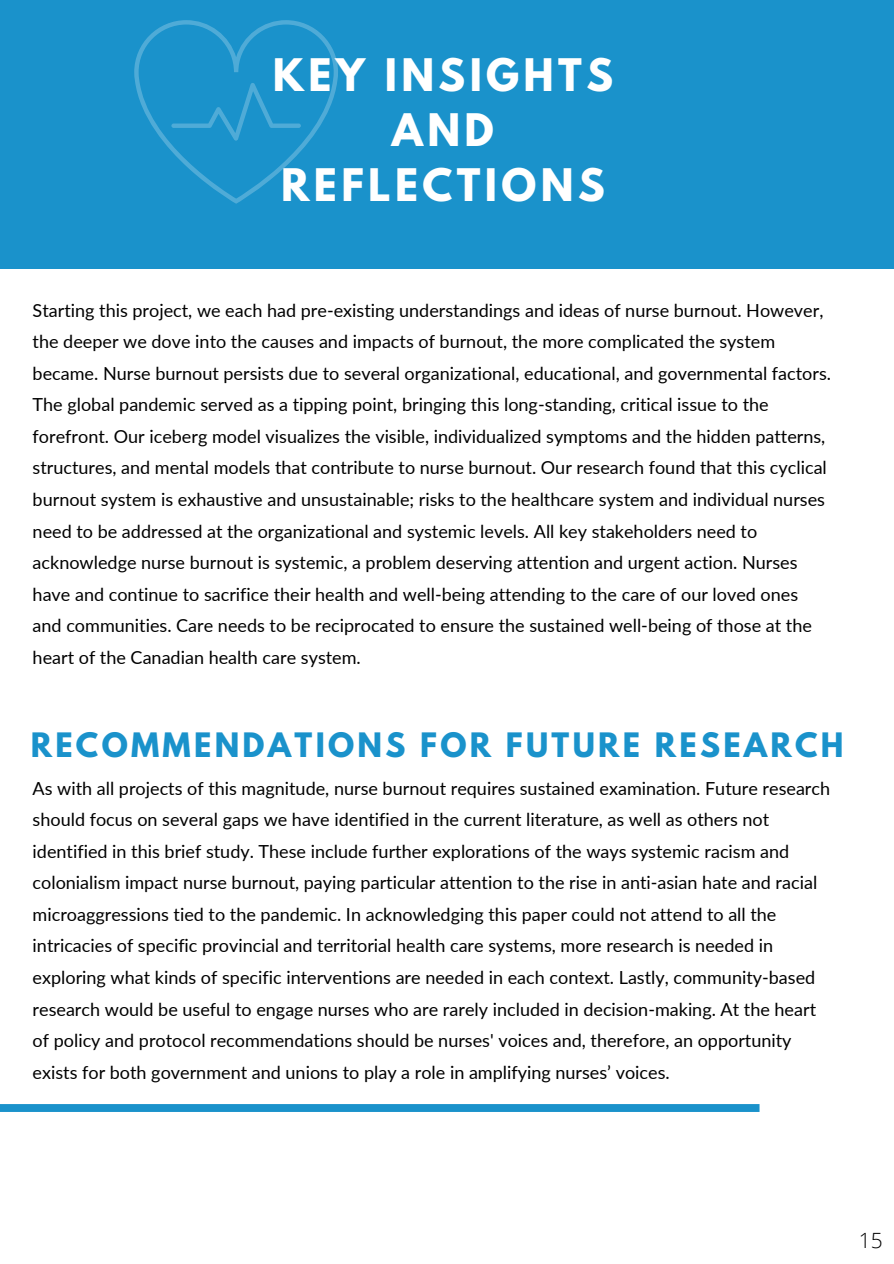
<style>
.page{position:relative;width:894px;height:1264px;background:#fff}
.page>*{position:absolute;margin:0;border:0;box-sizing:border-box;transform-origin:0 0}
.t1{font:700 39.75px/55.2px "League Spartan";letter-spacing:.11em;color:#fff;text-align:center}
.t2{font:700 29.85px "League Spartan";letter-spacing:.11em;color:#1a92cb}
.t3{font:300 21px "Open Sans";color:#000}
.t4{font:18px/31.5px "Lato";color:#000}
</style>
<div class="page">
<div style="left:0;top:0;width:893px;height:269px;background:#1a92cb"></div>
<div style="left:0;top:1104px;width:759px;height:7px;background:#1a92cb"></div>
<svg style="left:134px;top:20px;width:204px;height:184px"></svg>
<h1 class="t1" style="left:273px;top:52px;width:342px">KEY INSIGHTS<br>AND<br>REFLECTIONS</h1>
<p class="t4" style="left:33px;top:294px;width:799px">Starting this project, we each had pre-existing understandings and ideas of nurse burnout. However, the deeper we dove into the causes and impacts of burnout, the more complicated the system became. Nurse burnout persists due to several organizational, educational, and governmental factors.<br>The global pandemic served as a tipping point, bringing this long-standing, critical issue to the forefront. Our iceberg model visualizes the visible, individualized symptoms and the hidden patterns, structures, and mental models that contribute to nurse burnout. Our research found that this cyclical burnout system is exhaustive and unsustainable; risks to the healthcare system and individual nurses need to be addressed at the organizational and systemic levels. All key stakeholders need to acknowledge nurse burnout is systemic, a problem deserving attention and urgent action. Nurses have and continue to sacrifice their health and well-being attending to the care of our loved ones and communities. Care needs to be reciprocated to ensure the sustained well-being of those at the heart of the Canadian health care system.</p>
<h2 class="t2" style="left:31px;top:729px;width:814px">RECOMMENDATIONS FOR FUTURE RESEARCH</h2>
<p class="t4" style="left:33px;top:772px;width:798px">As with all projects of this magnitude, nurse burnout requires sustained examination. Future research should focus on several gaps we have identified in the current literature, as well as others not identified in this brief study. These include further explorations of the ways systemic racism and colonialism impact nurse burnout, paying particular attention to the rise in anti-asian hate and racial microaggressions tied to the pandemic. In acknowledging this paper could not attend to all the intricacies of specific provincial and territorial health care systems, more research is needed in exploring what kinds of specific interventions are needed in each context. Lastly, community-based research would be useful to engage nurses who are rarely included in decision-making. At the heart of policy and protocol recommendations should be nurses' voices and, therefore, an opportunity exists for both government and unions to play a role in amplifying nurses’ voices.</p>
<p class="t3" style="left:858px;top:1224px;width:25px">15</p>
</div>
